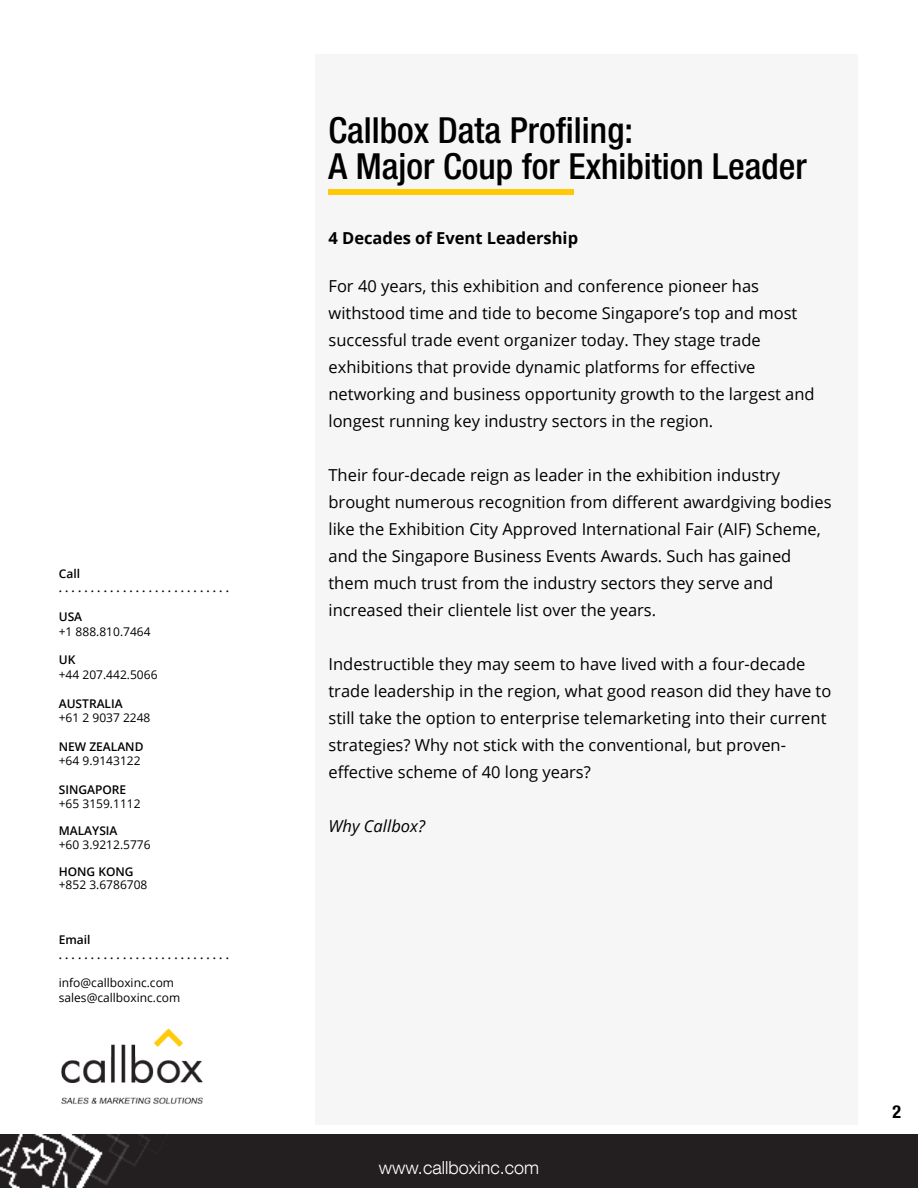
<style>
.page{position:relative;width:918px;height:1188px;background:#fff}
.page>*{position:absolute;margin:0;border:0;box-sizing:border-box;transform-origin:0 0}
.t1{font:500 condensed 36px/36px "Helvetica Neue LT Com";color:#000}
.t2{font:300 18px "Helvetica Neue LT Com";color:#fff}
.t3{font:700 condensed 18px "Helvetica Neue LT Com";color:#000}
.t4{font:16.5px/27px "Open Sans";color:#000}
.t5{font:700 16.5px "Open Sans";color:#000}
.t6{font:italic 16.5px "Open Sans";color:#000}
.t7{font:12px/14.4px "Open Sans";color:#000}
.t8{font:600 12px/14.4px "Open Sans";color:#000}
</style>
<div class="page">
<div style="left:0;top:1135px;width:918px;height:53px;background:#231f20"></div>
<img style="left:61px;top:1028px;width:142px;height:76px">
<div style="left:315px;top:54px;width:542px;height:1070px;background:#f6f6f6"></div>
<div style="left:328px;top:190px;width:246px;height:5px;background:#ffc905"></div>
<p class="t8" style="left:59px;top:566px;width:172px">Call<br>. . . . . . . . . . . . . . . . . . . . . . . . . . .</p>
<p class="t8" style="left:59px;top:609px;width:25px">USA</p>
<p class="t7" style="left:59px;top:624px;width:93px">+1 888.810.7464</p>
<p class="t8" style="left:59px;top:653px;width:18px">UK</p>
<p class="t7" style="left:59px;top:667px;width:100px">+44 207.442.5066</p>
<p class="t8" style="left:59px;top:696px;width:65px">AUSTRALIA</p>
<p class="t7" style="left:59px;top:710px;width:93px">+61 2 9037 2248</p>
<p class="t8" style="left:59px;top:739px;width:86px">NEW ZEALAND</p>
<p class="t7" style="left:59px;top:753px;width:83px">+64 9.9143122</p>
<p class="t8" style="left:59px;top:782px;width:69px">SINGAPORE</p>
<p class="t7" style="left:59px;top:797px;width:83px">+65 3159.1112</p>
<p class="t8" style="left:59px;top:824px;width:60px">MALAYSIA</p>
<p class="t7" style="left:59px;top:837px;width:93px">+60 3.9212.5776</p>
<p class="t8" style="left:59px;top:864px;width:76px">HONG KONG</p>
<p class="t7" style="left:59px;top:878px;width:90px">+852 3.6786708</p>
<p class="t8" style="left:59px;top:932px;width:172px">Email<br>. . . . . . . . . . . . . . . . . . . . . . . . . . .</p>
<p class="t7" style="left:59px;top:976px;width:123px">info@callboxinc.com sales@callboxinc.com</p>
<h1 class="t1" style="left:328px;top:112px;width:480px">Callbox Data Profiling:<br>A Major Coup for Exhibition Leader</h1>
<p class="t5" style="left:328px;top:227px;width:251px">4 Decades of Event Leadership</p>
<p class="t4" style="left:328px;top:272px;width:488px">For 40 years, this exhibition and conference pioneer has withstood time and tide to become Singapore’s top and most successful trade event organizer today. They stage trade exhibitions that provide dynamic platforms for effective networking and business opportunity growth to the largest and longest running key industry sectors in the region.</p>
<p class="t4" style="left:328px;top:461px;width:505px">Their four-decade reign as leader in the exhibition industry brought numerous recognition from different awardgiving bodies like the Exhibition City Approved International Fair (AIF) Scheme, and the Singapore Business Events Awards. Such has gained them much trust from the industry sectors they serve and increased their clientele list over the years.</p>
<p class="t4" style="left:328px;top:650px;width:504px">Indestructible they may seem to have lived with a four-decade trade leadership in the region, what good reason did they have to still take the option to enterprise telemarketing into their current strategies? Why not stick with the conventional, but proven&shy;effective scheme of 40 long years?</p>
<p class="t6" style="left:328px;top:815px;width:98px">Why Callbox?</p>
<p class="t2" style="left:379px;top:1156px;width:162px">www.callboxinc.com</p>
<p class="t3" style="left:892px;top:1101px;width:10px">2</p>
</div>
